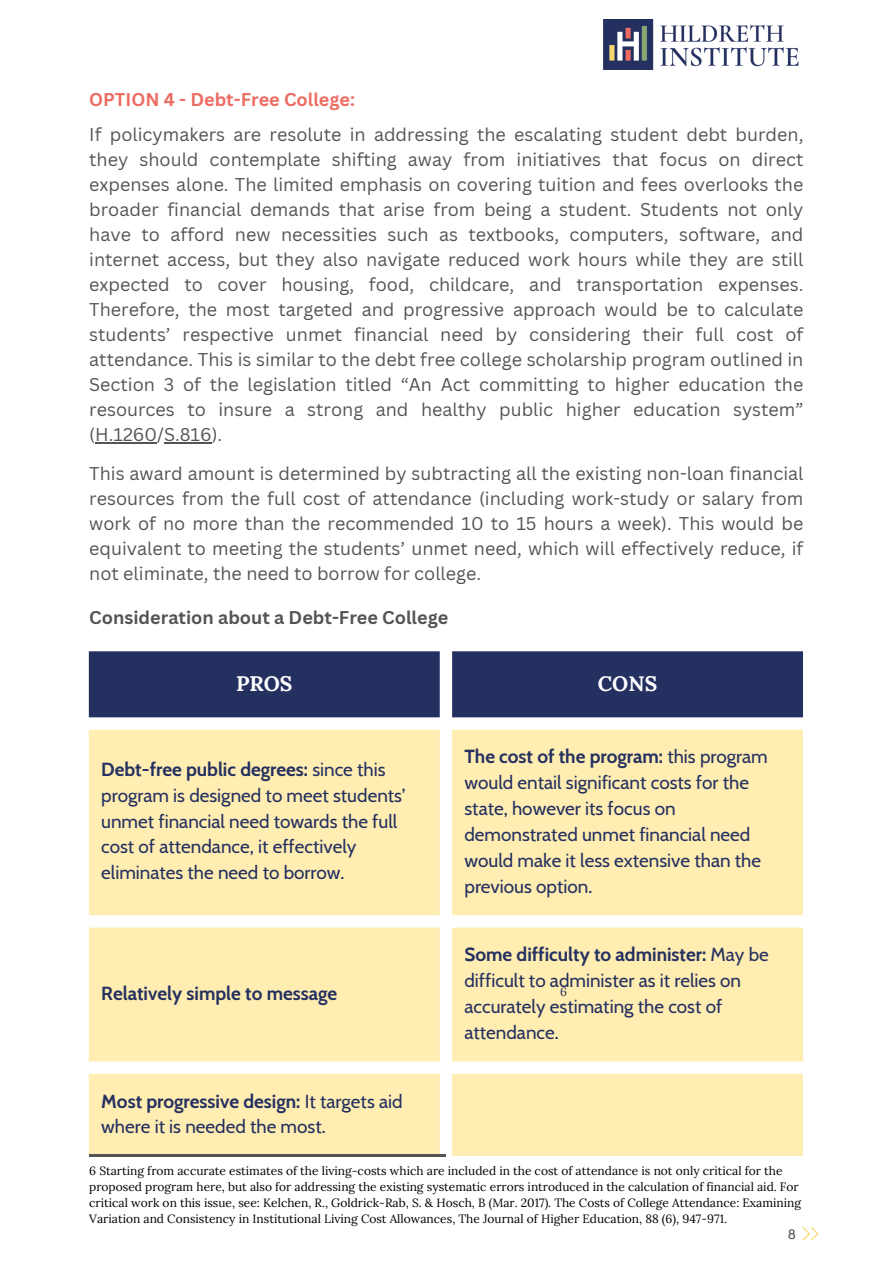
<style>
.page{position:relative;width:893px;height:1264px;background:#fff}
.page>*{position:absolute;margin:0;border:0;box-sizing:border-box;transform-origin:0 0}
.t1{font:700 21px "Lora";color:#fff}
.t2{font:18.9px/25.8px "Cabin";color:#243060}
.t3{font:700 18.9px "Cabin";color:#243060}
.t4{font:18px/25px "Canva Sans";color:#545454;text-align:justify}
.t5{font:700 18px "Canva Sans";color:#545454}
.t6{font:700 18px "Canva Sans";color:#ed6c62}
.t7{font:13.5px "Cabin";color:#545454}
.t8{font:12px/16px "Lora";color:#000}
.t9{font:12px "Lora";color:#243060}
.s1{font-weight:700}
</style>
<div class="page">
<svg style="left:802px;top:1227px;width:16px;height:13px"></svg>
<div style="left:89px;top:651px;width:714px;height:66px;background:#243060"></div>
<svg style="left:89px;top:729px;width:714px;height:426px;background:#feeeb6"></svg>
<hr style="left:95px;top:442px;width:62px;height:1px;background:#545454">
<hr style="left:164px;top:442px;width:48px;height:1px;background:#545454">
<hr style="left:89px;top:1154px;width:356px;height:2px;background:#545454">
<img style="left:603px;top:20px;width:196px;height:49px">
<p class="t6" style="left:89px;top:87px;width:267px">OPTION 4 - Debt-Free College:</p>
<p class="t4" style="left:89px;top:122px;width:715px">If policymakers are resolute in addressing the escalating student debt burden, they should contemplate shifting away from initiatives that focus on direct expenses alone. The limited emphasis on covering tuition and fees overlooks the broader financial demands that arise from being a student. Students not only have to afford new necessities such as textbooks, computers, software, and internet access, but they also navigate reduced work hours while they are still expected to cover housing, food, childcare, and transportation expenses.<br>Therefore, the most targeted and progressive approach would be to calculate students’ respective unmet financial need by considering their full cost of attendance. This is similar to the debt free college scholarship program outlined in Section 3 of the legislation titled “An Act committing to higher education the resources to insure a strong and healthy public higher education system” (H.1260/S.816).</p>
<p class="t4" style="left:89px;top:461px;width:715px">This award amount is determined by subtracting all the existing non-loan financial resources from the full cost of attendance (including work-study or salary from work of no more than the recommended 10 to 15 hours a week). This would be equivalent to meeting the students’ unmet need, which will effectively reduce, if not eliminate, the need to borrow for college.</p>
<p class="t5" style="left:89px;top:605px;width:360px">Consideration about a Debt-Free College</p>
<p class="t1" style="left:236px;top:669px;width:58px">PROS</p>
<p class="t1" style="left:598px;top:669px;width:61px">CONS</p>
<p class="t2" style="left:101px;top:756px;width:306px"><span class="s1">Debt-free public degrees:</span> since this program is designed to meet students’ unmet financial need towards the full cost of attendance, it effectively eliminates the need to borrow.</p>
<p class="t3" style="left:101px;top:981px;width:238px">Relatively simple to message</p>
<p class="t2" style="left:101px;top:1087px;width:303px"><span class="s1">Most progressive design:</span> It targets aid where it is needed the most.</p>
<p class="t2" style="left:464px;top:743px;width:305px"><span class="s1">The cost of the program:</span> this program would entail significant costs for the state, however its focus on demonstrated unmet financial need would make it less extensive than the previous option.</p>
<p class="t2" style="left:464px;top:941px;width:306px"><span class="s1">Some difficulty to administer:</span> May be difficult to administer as it relies on accurately estimating the cost of attendance.</p>
<p class="t9" style="left:560px;top:984px;width:8px">6</p>
<p class="t8" style="left:89px;top:1162px;width:713px">6 Starting from accurate estimates of the living-costs which are included in the cost of attendance is not only critical for the proposed program here, but also for addressing the existing systematic errors introduced in the calculation of financial aid. For critical work on this issue, see: Kelchen, R., Goldrick-Rab, S. &amp; Hosch, B (Mar. 2017). The Costs of College Attendance: Examining Variation and Consistency in Institutional Living Cost Allowances, The Journal of Higher Education, 88 (6), 947-971.</p>
<p class="t7" style="left:787px;top:1226px;width:10px">8</p>
</div>
